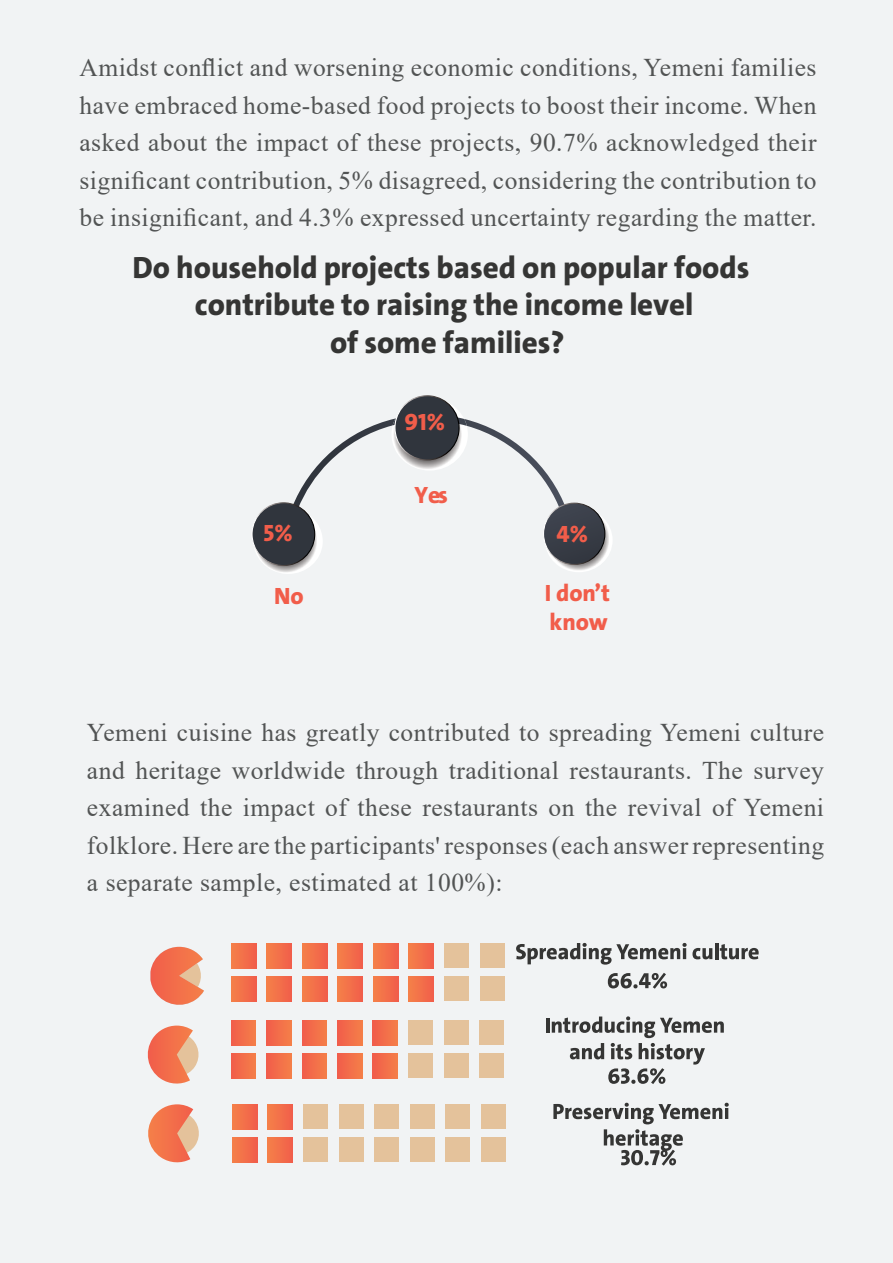
<style>
.page{position:relative;width:893px;height:1263px;background:#f1f3f4}
.page>*{position:absolute;margin:0;border:0;box-sizing:border-box;transform-origin:0 0}
.t1{font:800 30.9px/37px "Bahij The Sans Arabic";color:#353534;text-align:center}
.t2{font:25.5px/37.5px "Times New Roman";letter-spacing:.02em;color:#525454;text-align:justify}
.t3{font:800 23.7px/28.5px "Bahij The Sans Arabic";color:#f15d4a}
</style>
<div class="page">
<img style="left:268px;top:566px;width:42px;height:8px">
<img style="left:560px;top:521px;width:52px;height:51px">
<svg style="left:252px;top:395px;width:353px;height:171px"></svg>
<svg style="left:516px;top:943px;width:196px;height:22px"></svg>
<hr style="left:715px;top:943px;width:3px;height:16px;background:#353534">
<svg style="left:720px;top:944px;width:39px;height:15px"></svg>
<hr style="left:546px;top:1018px;width:3px;height:15px;background:#353534">
<svg style="left:552px;top:1016px;width:172px;height:68px"></svg>
<svg style="left:553px;top:1103px;width:176px;height:62px"></svg>
<svg style="left:608px;top:973px;width:59px;height:16px"></svg>
<svg style="left:231px;top:943px;width:25px;height:25px"></svg>
<svg style="left:267px;top:943px;width:25px;height:25px"></svg>
<svg style="left:302px;top:943px;width:25px;height:25px"></svg>
<svg style="left:338px;top:943px;width:25px;height:25px"></svg>
<svg style="left:373px;top:943px;width:25px;height:25px"></svg>
<svg style="left:409px;top:943px;width:25px;height:25px"></svg>
<div style="left:444px;top:943px;width:25px;height:25px;background:#e4c29b"></div>
<div style="left:480px;top:943px;width:25px;height:25px;background:#e4c29b"></div>
<svg style="left:231px;top:976px;width:25px;height:25px"></svg>
<svg style="left:267px;top:976px;width:25px;height:25px"></svg>
<svg style="left:302px;top:976px;width:25px;height:25px"></svg>
<svg style="left:338px;top:976px;width:25px;height:25px"></svg>
<svg style="left:373px;top:976px;width:25px;height:25px"></svg>
<svg style="left:409px;top:976px;width:25px;height:25px"></svg>
<div style="left:444px;top:976px;width:25px;height:25px;background:#e4c29b"></div>
<div style="left:480px;top:976px;width:25px;height:25px;background:#e4c29b"></div>
<svg style="left:231px;top:1020px;width:25px;height:25px"></svg>
<svg style="left:266px;top:1020px;width:25px;height:25px"></svg>
<svg style="left:302px;top:1020px;width:25px;height:25px"></svg>
<svg style="left:337px;top:1020px;width:25px;height:25px"></svg>
<svg style="left:373px;top:1020px;width:25px;height:25px"></svg>
<div style="left:408px;top:1020px;width:25px;height:25px;background:#e4c29b"></div>
<div style="left:444px;top:1020px;width:25px;height:25px;background:#e4c29b"></div>
<div style="left:479px;top:1020px;width:25px;height:25px;background:#e4c29b"></div>
<svg style="left:231px;top:1053px;width:25px;height:25px"></svg>
<svg style="left:266px;top:1053px;width:25px;height:25px"></svg>
<svg style="left:302px;top:1053px;width:25px;height:25px"></svg>
<svg style="left:337px;top:1053px;width:25px;height:25px"></svg>
<svg style="left:373px;top:1053px;width:25px;height:25px"></svg>
<div style="left:408px;top:1053px;width:25px;height:25px;background:#e4c29b"></div>
<div style="left:444px;top:1053px;width:25px;height:25px;background:#e4c29b"></div>
<div style="left:479px;top:1053px;width:25px;height:25px;background:#e4c29b"></div>
<svg style="left:150px;top:946px;width:54px;height:59px"></svg>
<svg style="left:147px;top:1025px;width:52px;height:59px"></svg>
<svg style="left:232px;top:1104px;width:25px;height:25px"></svg>
<svg style="left:268px;top:1104px;width:25px;height:25px"></svg>
<div style="left:303px;top:1104px;width:25px;height:25px;background:#e4c29b"></div>
<div style="left:339px;top:1104px;width:24px;height:25px;background:#e4c29b"></div>
<div style="left:374px;top:1104px;width:25px;height:25px;background:#e4c29b"></div>
<div style="left:410px;top:1104px;width:24px;height:25px;background:#e4c29b"></div>
<div style="left:445px;top:1104px;width:25px;height:25px;background:#e4c29b"></div>
<div style="left:481px;top:1104px;width:24px;height:25px;background:#e4c29b"></div>
<svg style="left:232px;top:1137px;width:25px;height:25px"></svg>
<svg style="left:268px;top:1137px;width:25px;height:25px"></svg>
<div style="left:303px;top:1137px;width:25px;height:25px;background:#e4c29b"></div>
<div style="left:339px;top:1137px;width:24px;height:25px;background:#e4c29b"></div>
<div style="left:374px;top:1137px;width:25px;height:25px;background:#e4c29b"></div>
<div style="left:410px;top:1137px;width:24px;height:25px;background:#e4c29b"></div>
<div style="left:445px;top:1137px;width:25px;height:25px;background:#e4c29b"></div>
<div style="left:481px;top:1137px;width:24px;height:25px;background:#e4c29b"></div>
<svg style="left:148px;top:1104px;width:51px;height:59px"></svg>
<p class="t2" style="left:79px;top:48px;width:739px">Amidst conflict and worsening economic conditions, Yemeni families have embraced home-based food projects to boost their income. When asked about the impact of these projects, 90.7% acknowledged their significant contribution, 5% disagreed, considering the contribution to be insignificant, and 4.3% expressed uncertainty regarding the matter.</p>
<p class="t1" style="left:133px;top:249px;width:618px">Do household projects based on popular foods contribute to raising the income level<br>of some families?</p>
<p class="t3" style="left:404px;top:407px;width:42px">91%</p>
<p class="t3" style="left:264px;top:519px;width:31px">5%</p>
<p class="t3" style="left:274px;top:582px;width:31px">No</p>
<p class="t3" style="left:414px;top:481px;width:35px">Yes</p>
<p class="t3" style="left:556px;top:520px;width:33px">4%</p>
<p class="t3" style="left:545px;top:579px;width:67px">I don t’ know</p>
<p class="t2" style="left:87px;top:713px;width:739px">Yemeni cuisine has greatly contributed to spreading Yemeni culture and heritage worldwide through traditional restaurants. The survey examined the impact of these restaurants on the revival of Yemeni folklore.Herearetheparticipants'responses(eachanswerrepresenting a separate sample, estimated at 100% :(</p>
</div>
